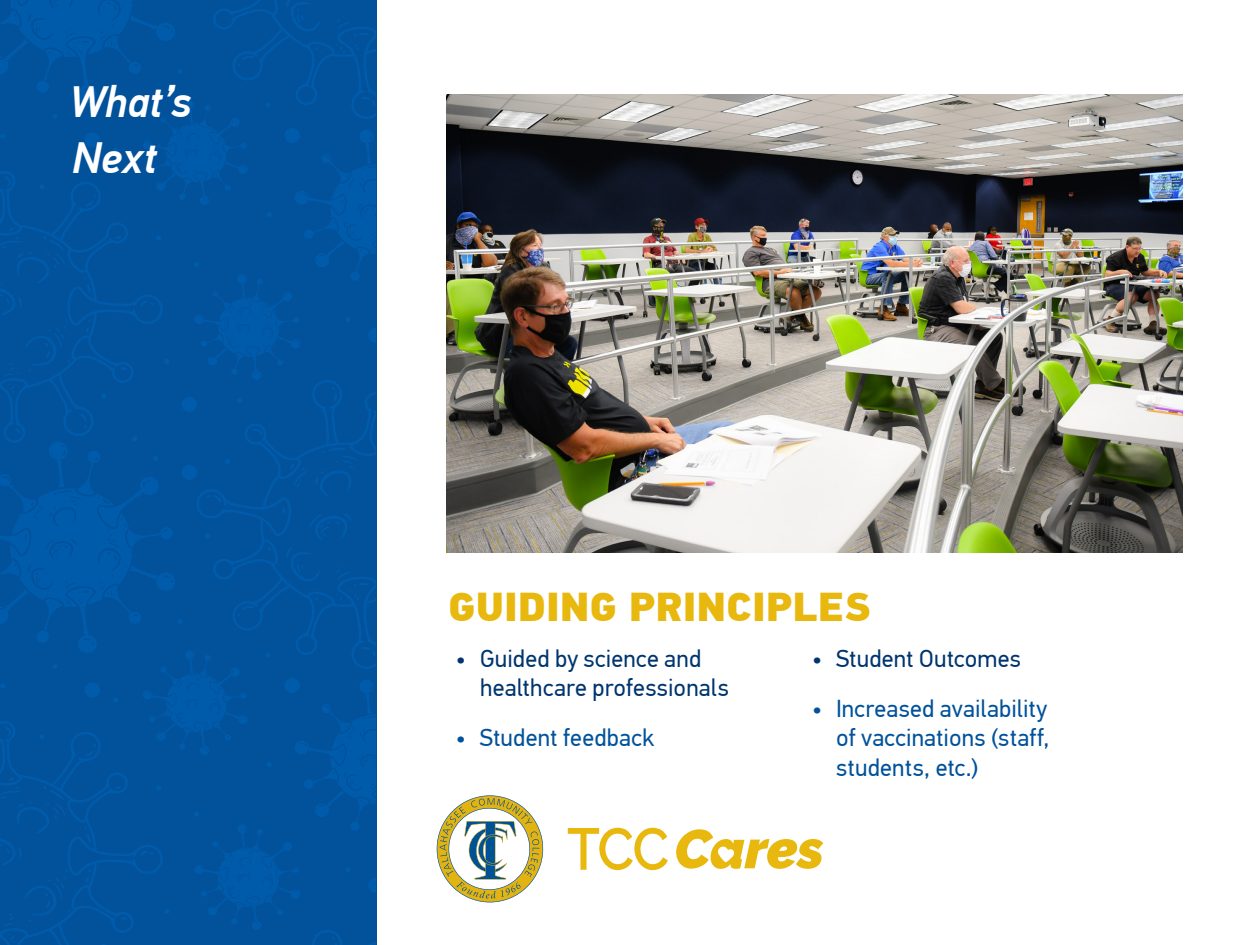
<style>
.page{position:relative;width:1260px;height:945px;background:#fff}
.page>*{position:absolute;margin:0;border:0;box-sizing:border-box;transform-origin:0 0}
.t1{font:italic 500 43.75px/56px "PF Din Text Pro";letter-spacing:-.01em;color:#fff}
.t2{font:900 40.25px "PF Din Text Pro";letter-spacing:.005em;color:#e8b80e}
.t3{font:24.5px/29.4px "PF Din Text Pro";letter-spacing:.01em;color:#01529b;text-align:justify}
.t4{font:24.5px/29.4px "PF Din Text Pro";letter-spacing:.005em;color:#00356f}
</style>
<div class="page">
<svg style="left:0;top:0;width:376px;height:945px;background:#01539d"></svg>
<svg style="left:437px;top:795px;width:106px;height:107px"></svg>
<svg style="left:568px;top:828px;width:100px;height:42px"></svg>
<svg style="left:676px;top:829px;width:147px;height:40px"></svg>
<img style="left:446px;top:94px;width:737px;height:459px">
<p class="t1" style="left:70px;top:74px;width:123px">What’s<br>Next</p>
<p class="t2" style="left:448px;top:582px;width:424px">GUIDING PRINCIPLES</p>
<p class="t4" style="left:480px;top:644px;width:250px;text-indent:-24px">• Guided by science and healthcare professionals</p>
<p class="t3" style="left:456px;top:723px;width:200px">• Student feedback</p>
<p class="t4" style="left:812px;top:644px;width:210px">• Student Outcomes</p>
<p class="t3" style="left:836px;top:694px;width:215px;text-indent:-24px">• Increased availability of vaccinations (staff, students, etc.)</p>
</div>
